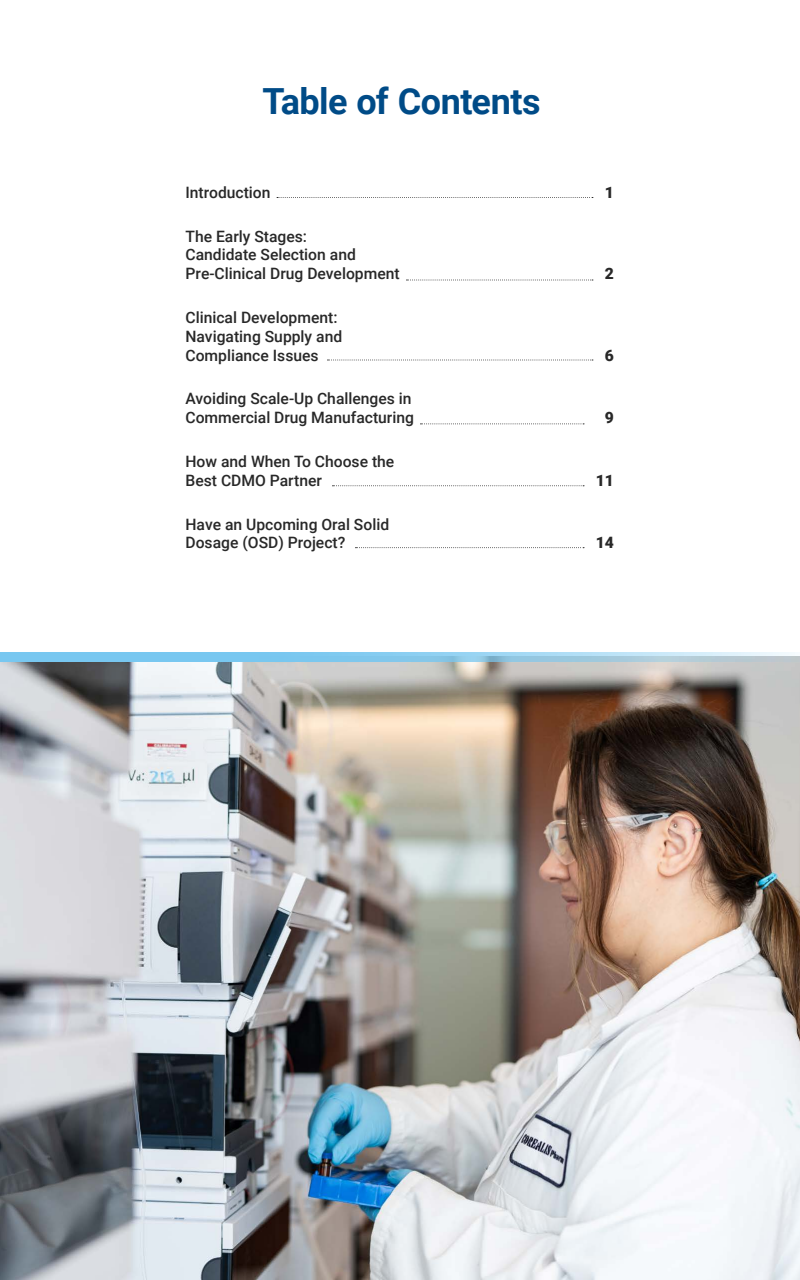
<style>
.page{position:relative;width:800px;height:1280px;background:#fff}
.page>*{position:absolute;margin:0;border:0;box-sizing:border-box;transform-origin:0 0}
.t1{font:700 36px "Roboto";letter-spacing:-.015em;color:#004b87}
.t2{font:500 15.7px/18.8px "Roboto";color:#282828}
.t3{font:900 15.7px "Roboto";color:#282828}
</style>
<div class="page">
<img style="left:0;top:661px;width:800px;height:619px">
<svg style="left:277px;top:197px;width:316px;height:1px"></svg>
<svg style="left:406px;top:280px;width:187px;height:1px"></svg>
<svg style="left:328px;top:360px;width:265px;height:1px"></svg>
<svg style="left:332px;top:485px;width:252px;height:1px"></svg>
<svg style="left:356px;top:547px;width:228px;height:1px"></svg>
<svg style="left:420px;top:423px;width:164px;height:1px"></svg>
<svg style="left:0;top:652px;width:800px;height:9px;background:#93cdeb"></svg>
<h1 class="t1" style="left:262px;top:76px;width:280px">Table of Contents</h1>
<p class="t2" style="left:186px;top:182px;width:87px">Introduction</p>
<p class="t2" style="left:186px;top:226px;width:216px">The Early Stages:<br>Candidate Selection and<br>Pre-Clinical Drug Development</p>
<p class="t2" style="left:186px;top:307px;width:158px">Clinical Development:<br>Navigating Supply and<br>Compliance Issues</p>
<p class="t2" style="left:186px;top:389px;width:230px">Avoiding Scale-Up Challenges in<br>Commercial Drug Manufacturing</p>
<p class="t2" style="left:186px;top:451px;width:210px">How and When To Choose the<br>Best CDMO Partner</p>
<p class="t2" style="left:186px;top:514px;width:205px">Have an Upcoming Oral Solid<br>Dosage (OSD) Project?</p>
<p class="t3" style="left:605px;top:181px;width:11px">1</p>
<p class="t3" style="left:605px;top:263px;width:11px">2</p>
<p class="t3" style="left:605px;top:344px;width:11px">6</p>
<p class="t3" style="left:605px;top:407px;width:11px">9</p>
<p class="t3" style="left:596px;top:469px;width:20px">11</p>
<p class="t3" style="left:596px;top:532px;width:20px">14</p>
</div>
